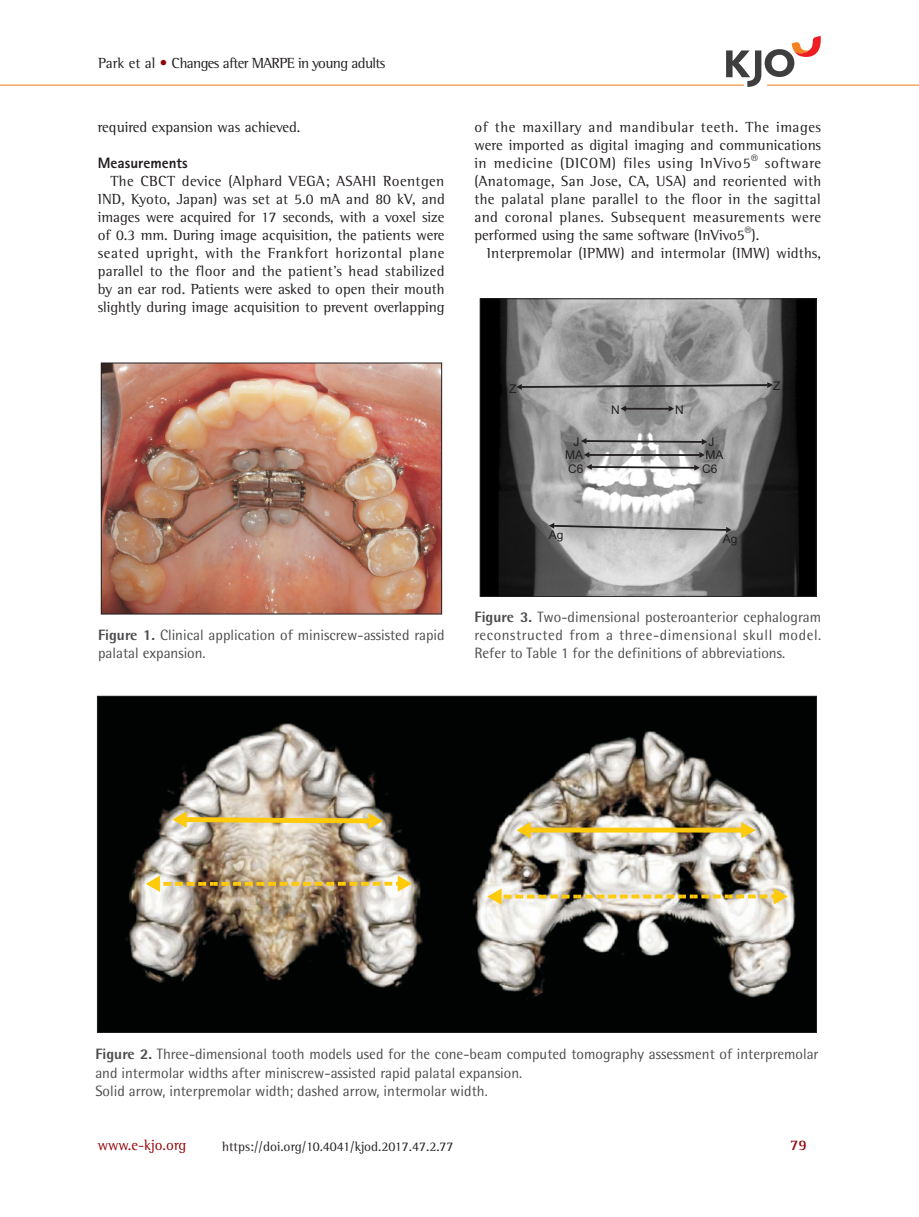
<style>
.page{position:relative;width:919px;height:1217px;background:#fff}
.page>*{position:absolute;margin:0;border:0;box-sizing:border-box;transform-origin:0 0}
.t1{font:15px/18px "Rotis Semi Serif Std";color:#231f20;text-align:justify}
.t2{font:15px/18px "Rotis Semi Sans Std";color:#4b4c4d}
.t3{font:15px "Rotis Semi Serif Std";letter-spacing:-.04em;color:#231f20}
.t4{font:15px "Rotis Semi Serif Std";color:#920407}
.t5{font:800 15px "Rotis Sans Serif Std";color:#231f20}
.t6{font:700 15px "Rotis Semi Serif Std";color:#920407}
.t7{font:13.5px "Rotis Semi Serif Std";color:#231f20}
.t8{font:12px/13.5px "Arial";color:#231f20;text-align:center}
.t9{font:8.7px "Dotum";color:#231f20}
.s1{color:#920407}
.s2{font-weight:800}
</style>
<div class="page">
<hr style="left:0;top:85px;width:918px;height:1px;background:#f58220">
<svg style="left:726px;top:36px;width:94px;height:51px"></svg>
<img style="left:103px;top:364px;width:337px;height:248px">
<div style="left:101px;top:362px;width:341px;height:252px;border:1px solid #231f20"></div>
<img style="left:482px;top:300px;width:332px;height:294px">
<div style="left:480px;top:298px;width:336px;height:298px;border:1px solid #231f20"></div>
<svg style="left:549px;top:522px;width:182px;height:10px;background:#989898"></svg>
<svg style="left:586px;top:464px;width:113px;height:6px"></svg>
<hr style="left:589px;top:454px;width:110px;height:2px;background:#231f20">
<svg style="left:584px;top:452px;width:5px;height:5px"></svg>
<svg style="left:699px;top:452px;width:5px;height:6px"></svg>
<svg style="left:581px;top:438px;width:126px;height:6px"></svg>
<hr style="left:626px;top:408px;width:42px;height:1px;background:#231f20">
<svg style="left:620px;top:405px;width:6px;height:6px"></svg>
<svg style="left:668px;top:405px;width:6px;height:6px"></svg>
<svg style="left:516px;top:382px;width:256px;height:8px;background:#858484"></svg>
<img style="left:99px;top:697px;width:715px;height:333px">
<img style="left:146px;top:875px;width:265px;height:16px">
<svg style="left:488px;top:888px;width:299px;height:16px;background:#c5b990"></svg>
<svg style="left:173px;top:811px;width:209px;height:17px;background:#d4bd79"></svg>
<svg style="left:517px;top:822px;width:238px;height:15px;background:#d0b971"></svg>
<p class="t3" style="left:98px;top:54px;width:289px">Park et al <span class="s1">•</span> Changes after MARPE in young adults</p>
<p class="t1" style="left:98px;top:118px;width:204px">required expansion was achieved.</p>
<p class="t5" style="left:98px;top:153px;width:91px">Measurements</p>
<p class="t1" style="left:98px;top:172px;width:348px;text-indent:13px">The CBCT device (Alphard VEGA; ASAHI Roentgen IND, Kyoto, Japan) was set at 5.0 mA and 80 kV, and images were acquired for 17 seconds, with a voxel size of 0.3 mm. During image acquisition, the patients were seated upright, with the Frankfort horizontal plane parallel to the floor and the patient’s head stabilized by an ear rod. Patients were asked to open their mouth slightly during image acquisition to prevent overlapping</p>
<p class="t2" style="left:98px;top:626px;width:348px"><span class="s2">Figure 1.</span> Clinical application of miniscrew-assisted rapid palatal expansion.</p>
<p class="t1" style="left:474px;top:118px;width:348px">of the maxillary and mandibular teeth. The images were imported as digital imaging and communications in medicine (DICOM) files using InVivo5</p>
<p class="t9" style="left:751px;top:153px;width:8px">®</p>
<p class="t1" style="left:474px;top:154px;width:348px;text-indent:290px">software (Anatomage, San Jose, CA, USA) and reoriented with the palatal plane parallel to the floor in the sagittal and coronal planes. Subsequent measurements were performed using the same software (InVivo5</p>
<p class="t9" style="left:744px;top:225px;width:8px">®</p>
<p class="t1" style="left:486px;top:226px;width:336px;text-indent:265px">).<br>Interpremolar (IPMW) and intermolar (IMW) widths,</p>
<p class="t8" style="left:509px;top:382px;width:9px">Z</p>
<p class="t8" style="left:565px;top:436px;width:20px">J<br>MA<br>C6</p>
<p class="t8" style="left:548px;top:529px;width:16px">Ag</p>
<p class="t8" style="left:611px;top:404px;width:10px">N</p>
<p class="t8" style="left:675px;top:404px;width:10px">N</p>
<p class="t8" style="left:702px;top:436px;width:23px">J<br>MA<br>C6</p>
<p class="t8" style="left:722px;top:532px;width:16px">Ag</p>
<p class="t8" style="left:773px;top:380px;width:9px">Z</p>
<p class="t2" style="left:474px;top:608px;width:348px;text-align:justify"><span class="s2">Figure 3.</span> Two-dimensional posteroanterior cephalogram reconstructed from a three-dimensional skull model.<br>Refer to Table 1 for the definitions of abbreviations.</p>
<p class="t2" style="left:95px;top:1044px;width:724px"><span class="s2">Figure 2.</span> Three-dimensional tooth models used for the cone-beam computed tomography assessment of interpremolar and intermolar widths after miniscrew-assisted rapid palatal expansion.<br>Solid arrow, interpremolar width; dashed arrow, intermolar width.</p>
<p class="t4" style="left:98px;top:1135px;width:90px">www.e-kjo.org</p>
<p class="t7" style="left:222px;top:1138px;width:233px">https://doi.org/10.4041/kjod.2017.47.2.77</p>
<p class="t6" style="left:790px;top:1135px;width:18px">79</p>
</div>
